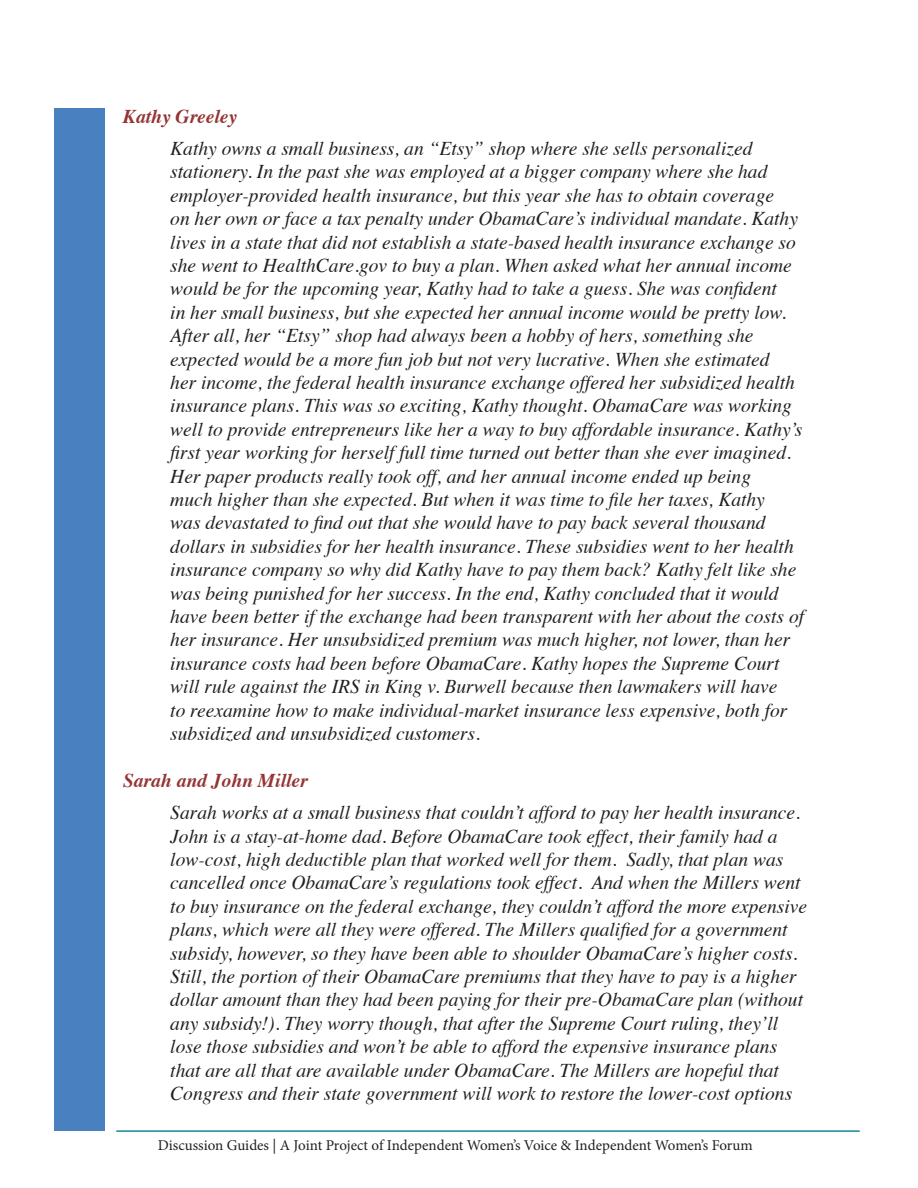
<style>
.page{position:relative;width:918px;height:1188px;background:#fff}
.page>*{position:absolute;margin:0;border:0;box-sizing:border-box;transform-origin:0 0}
.t1{font:italic 19.5px/23.4px "Times";color:#231f20}
.t2{font:italic 700 19.5px "Times";color:#953434}
.t3{font:15px "Minion Pro";color:#231f20}
</style>
<div class="page">
<div style="left:54px;top:108px;width:50px;height:1022px;background:#4980bf"></div>
<hr style="left:116px;top:1130px;width:744px;height:2px;background:#15879e">
<p class="t2" style="left:123px;top:98px;width:116px">Kathy Greeley</p>
<p class="t1" style="left:170px;top:136px;width:636px">Kathy owns a small business, an “Etsy” shop where she sells personalized stationery. In the past she was employed at a bigger company where she had employer-provided health insurance, but this year she has to obtain coverage<br>on her own or face a tax penalty under ObamaCare’s individual mandate. Kathy lives in a state that did not establish a state-based health insurance exchange so she went to HealthCare.gov to buy a plan. When asked what her annual income would be for the upcoming year, Kathy had to take a guess. She was confident<br>in her small business, but she expected her annual income would be pretty low.<br>After all, her “Etsy” shop had always been a hobby of hers, something she expected would be a more fun job but not very lucrative. When she estimated<br>her income, the federal health insurance exchange offered her subsidized health insurance plans. This was so exciting, Kathy thought. ObamaCare was working well to provide entrepreneurs like her a way to buy affordable insurance. Kathy’s first year working for herself full time turned out better than she ever imagined.<br>Her paper products really took off, and her annual income ended up being<br>much higher than she expected. But when it was time to file her taxes, Kathy<br>was devastated to find out that she would have to pay back several thousand dollars in subsidies for her health insurance. These subsidies went to her health insurance company so why did Kathy have to pay them back? Kathy felt like she was being punished for her success. In the end, Kathy concluded that it would have been better if the exchange had been transparent with her about the costs of her insurance. Her unsubsidized premium was much higher, not lower, than her insurance costs had been before ObamaCare. Kathy hopes the Supreme Court will rule against the IRS in King v. Burwell because then lawmakers will have<br>to reexamine how to make individual-market insurance less expensive, both for subsidized and unsubsidized customers.</p>
<p class="t2" style="left:123px;top:762px;width:186px">Sarah and John Miller</p>
<p class="t1" style="left:170px;top:800px;width:639px">Sarah works at a small business that couldn’t afford to pay her health insurance.<br>John is a stay-at-home dad. Before ObamaCare took effect, their family had a low-cost, high deductible plan that worked well for them. Sadly, that plan was cancelled once ObamaCare’s regulations took effect. And when the Millers went to buy insurance on the federal exchange, they couldn’t afford the more expensive plans, which were all they were offered. The Millers qualified for a government subsidy, however, so they have been able to shoulder ObamaCare’s higher costs.<br>Still, the portion of their ObamaCare premiums that they have to pay is a higher dollar amount than they had been paying for their pre-ObamaCare plan (without any subsidy!). They worry though, that after the Supreme Court ruling, they’ll lose those subsidies and won’t be able to afford the expensive insurance plans that are all that are available under ObamaCare. The Millers are hopeful that Congress and their state government will work to restore the lower-cost options</p>
<p class="t3" style="left:158px;top:1135px;width:596px">Discussion Guides | A Joint Project of Independent Women’s Voice &amp; Independent Women’s Forum</p>
</div>
